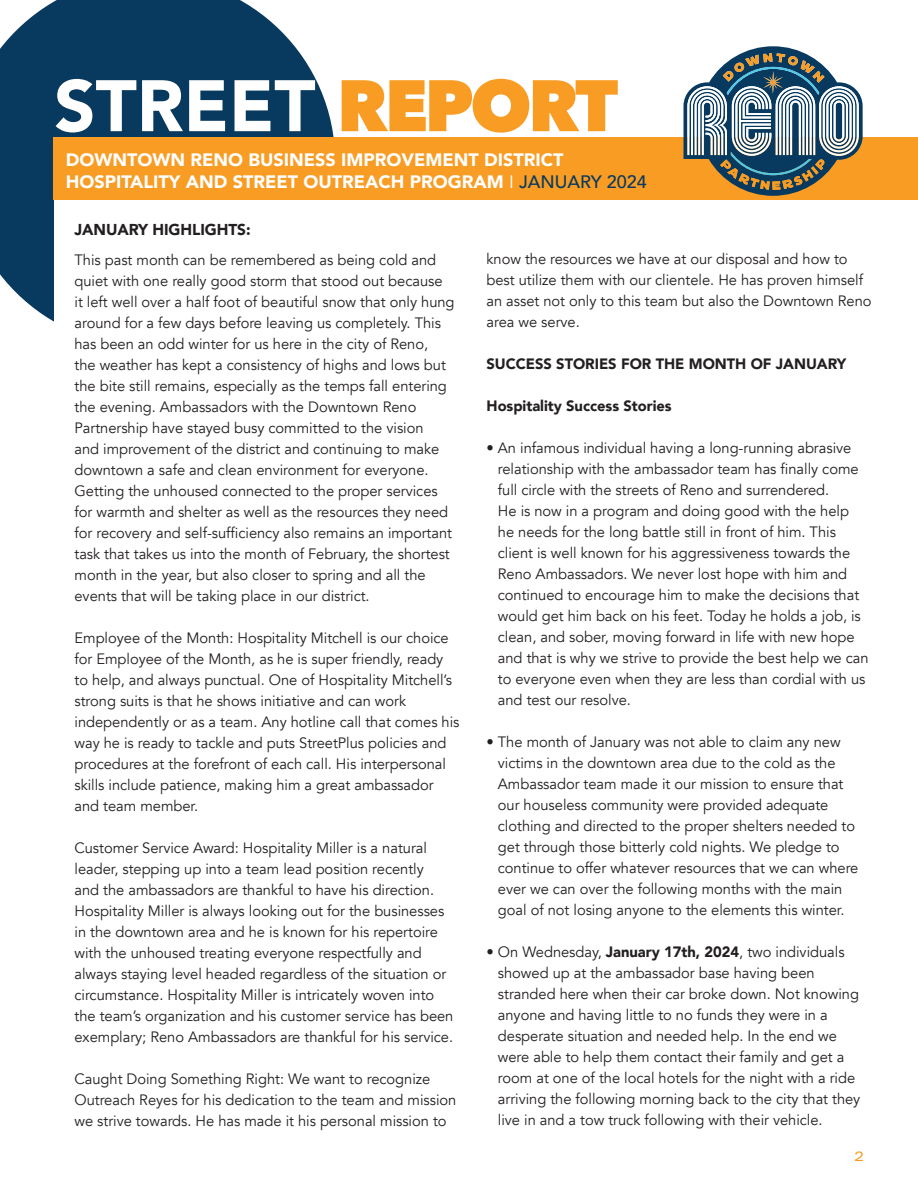
<style>
.page{position:relative;width:918px;height:1188px;background:#fff}
.page>*{position:absolute;margin:0;border:0;box-sizing:border-box;transform-origin:0 0}
.t1{font:900 72px "Avenir";color:#fff}
.t2{font:900 18px "Avenir";color:#fff}
.t3{font:900 15.75px "Avenir";letter-spacing:-.005em;color:#231f20}
.t4{font:15px/21px "Avenir";color:#231f20}
.t5{font:900 15px "Avenir";color:#231f20}
.t6{font:expanded 13.5px "Univers";color:#f89c23}
.s1{font-family:"Avenir Next";font-weight:800;color:#f89c23}
.s2{font-weight:400}
.s3{font-weight:500;color:#083a5f}
.s4{font-weight:900}
</style>
<div class="page">
<svg style="left:0;top:0;width:334px;height:322px;background:#255171"></svg>
<div style="left:54px;top:138px;width:343px;height:213px;background:#fff"></div>
<div style="left:54px;top:137px;width:864px;height:63px;background:#f89c23"></div>
<svg style="left:684px;top:46px;width:179px;height:150px"></svg>
<p class="t1" style="left:54px;top:44px;width:566px">STREET <span class="s1">REPORT</span></p>
<p class="t2" style="left:66px;top:144px;width:499px">DOWNTOWN RENO BUSINESS IMPROVEMENT DISTRICT</p>
<p class="t2" style="left:66px;top:166px;width:583px">HOSPITALITY AND STREET OUTREACH PROGRAM <span class="s2">I</span> <span class="s3">JANUARY 2024</span></p>
<p class="t3" style="left:75px;top:216px;width:178px">JANUARY HIGHLIGHTS:</p>
<p class="t4" style="left:75px;top:250px;width:382px">This past month can be remembered as being cold and quiet with one really good storm that stood out because it left well over a half foot of beautiful snow that only hung around for a few days before leaving us completely. This has been an odd winter for us here in the city of Reno,<br>the weather has kept a consistency of highs and lows but the bite still remains, especially as the temps fall entering the evening. Ambassadors with the Downtown Reno Partnership have stayed busy committed to the vision<br>and improvement of the district and continuing to make downtown a safe and clean environment for everyone.<br>Getting the unhoused connected to the proper services for warmth and shelter as well as the resources they need for recovery and self-sufficiency also remains an important task that takes us into the month of February, the shortest month in the year, but also closer to spring and all the events that will be taking place in our district.</p>
<p class="t4" style="left:75px;top:628px;width:387px">Employee of the Month: Hospitality Mitchell is our choice for Employee of the Month, as he is super friendly, ready to help, and always punctual. One of Hospitality Mitchell’s strong suits is that he shows initiative and can work independently or as a team. Any hotline call that comes his way he is ready to tackle and puts StreetPlus policies and procedures at the forefront of each call. His interpersonal skills include patience, making him a great ambassador and team member.</p>
<p class="t4" style="left:75px;top:838px;width:380px">Customer Service Award: Hospitality Miller is a natural leader, stepping up into a team lead position recently<br>and the ambassadors are thankful to have his direction.<br>Hospitality Miller is always looking out for the businesses in the downtown area and he is known for his repertoire with the unhoused treating everyone respectfully and always staying level headed regardless of the situation or circumstance. Hospitality Miller is intricately woven into the team’s organization and his customer service has been exemplary; Reno Ambassadors are thankful for his service.</p>
<p class="t4" style="left:75px;top:1069px;width:383px">Caught Doing Something Right: We want to recognize<br>Outreach Reyes for his dedication to the team and mission we strive towards. He has made it his personal mission to</p>
<p class="t4" style="left:487px;top:249px;width:387px">know the resources we have at our disposal and how to best utilize them with our clientele. He has proven himself an asset not only to this team but also the Downtown Reno area we serve.</p>
<p class="t5" style="left:487px;top:351px;width:361px">SUCCESS STORIES FOR THE MONTH OF JANUARY</p>
<p class="t5" style="left:487px;top:393px;width:187px">Hospitality Success Stories</p>
<p class="t4" style="left:498px;top:438px;width:372px;text-indent:-11px">• An infamous individual having a long-running abrasive relationship with the ambassador team has finally come full circle with the streets of Reno and surrendered.<br>He is now in a program and doing good with the help he needs for the long battle still in front of him. This client is well known for his aggressiveness towards the Reno Ambassadors. We never lost hope with him and continued to encourage him to make the decisions that would get him back on his feet. Today he holds a job, is clean, and sober, moving forward in life with new hope and that is why we strive to provide the best help we can to everyone even when they are less than cordial with us and test our resolve.</p>
<p class="t4" style="left:498px;top:732px;width:362px;text-indent:-11px">• The month of January was not able to claim any new victims in the downtown area due to the cold as the Ambassador team made it our mission to ensure that our houseless community were provided adequate clothing and directed to the proper shelters needed to get through those bitterly cold nights. We pledge to continue to offer whatever resources that we can where ever we can over the following months with the main goal of not losing anyone to the elements this winter.</p>
<p class="t4" style="left:498px;top:942px;width:364px;text-indent:-11px">• On Wednesday, <span class="s4">January 17th, 2024</span>, two individuals showed up at the ambassador base having been stranded here when their car broke down. Not knowing anyone and having little to no funds they were in a desperate situation and needed help. In the end we were able to help them contact their family and get a room at one of the local hotels for the night with a ride arriving the following morning back to the city that they live in and a tow truck following with their vehicle.</p>
<p class="t6" style="left:854px;top:1149px;width:11px">2</p>
</div>
